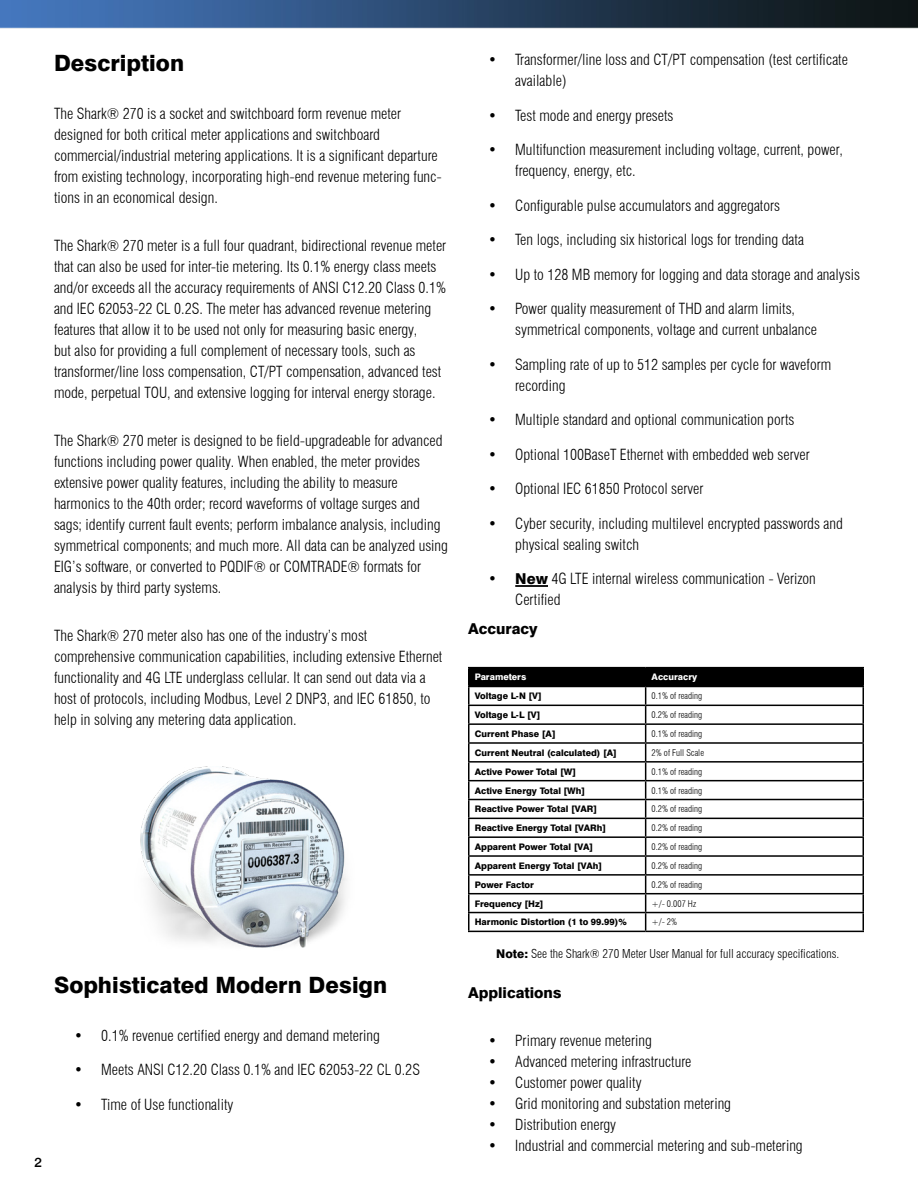
<style>
.page{position:relative;width:918px;height:1188px;background:#fff}
.page>*{position:absolute;margin:0;border:0;box-sizing:border-box;transform-origin:0 0}
.t1{font:800 22.5px "Swiss 721 BT";color:#000}
.t2{font:300 condensed 15px/21px "Swiss 721 BT";color:#000}
.t3{font:800 15px "Swiss 721 BT";color:#000}
.t4{font:500 13.5px "Swiss 721 BT";color:#000}
.t5{font:300 condensed 12px "Swiss 721 BT";color:#000}
.t6{font:800 9px "Swiss 721 BT";color:#000}
.t7{font:300 condensed 9px "Swiss 721 BT";color:#000}
.t8{font:800 9px "Swiss 721 BT";color:#fff}
.s1{font-weight:800;font-stretch:normal}
</style>
<div class="page">
<img style="left:0;top:0;width:918px;height:948px">
<h1 class="t1" style="left:54px;top:49px;width:132px">Description</h1>
<p class="t2" style="left:54px;top:103px;width:389px">The Shark® 270 is a socket and switchboard form revenue meter designed for both critical meter applications and switchboard commercial/industrial metering applications. It is a significant departure from existing technology, incorporating high-end revenue metering func&shy;tions in an economical design.</p>
<p class="t2" style="left:54px;top:235px;width:394px">The Shark® 270 meter is a full four quadrant, bidirectional revenue meter that can also be used for inter-tie metering. Its 0.1% energy class meets and/or exceeds all the accuracy requirements of ANSI C12.20 Class 0.1% and IEC 62053-22 CL 0.2S. The meter has advanced revenue metering features that allow it to be used not only for measuring basic energy,<br>but also for providing a full complement of necessary tools, such as transformer/line loss compensation, CT/PT compensation, advanced test mode, perpetual TOU, and extensive logging for interval energy storage.</p>
<p class="t2" style="left:54px;top:430px;width:396px">The Shark® 270 meter is designed to be field-upgradeable for advanced functions including power quality. When enabled, the meter provides extensive power quality features, including the ability to measure harmonics to the 40th order; record waveforms of voltage surges and sags; identify current fault events; perform imbalance analysis, including symmetrical components; and much more. All data can be analyzed using EIG’s software, or converted to PQDIF® or COMTRADE® formats for analysis by third party systems.</p>
<p class="t2" style="left:54px;top:625px;width:390px">The Shark® 270 meter also has one of the industry’s most comprehensive communication capabilities, including extensive Ethernet functionality and 4G LTE underglass cellular. It can send out data via a host of protocols, including Modbus, Level 2 DNP3, and IEC 61850, to help in solving any metering data application.</p>
<h1 class="t1" style="left:54px;top:971px;width:335px">Sophisticated Modern Design</h1>
<p class="t2" style="left:74px;top:1025px;width:307px">• 0.1% revenue certified energy and demand metering</p>
<p class="t2" style="left:74px;top:1059px;width:347px">• Meets ANSI C12.20 Class 0.1% and IEC 62053-22 CL 0.2S</p>
<p class="t2" style="left:74px;top:1094px;width:161px">• Time of Use functionality</p>
<p class="t4" style="left:35px;top:1154px;width:9px">2</p>
<p class="t2" style="left:515px;top:49px;width:334px;text-indent:-27px">• Transformer/line loss and CT/PT compensation (test certificate available)</p>
<p class="t2" style="left:488px;top:105px;width:187px">• Test mode and energy presets</p>
<p class="t2" style="left:515px;top:139px;width:329px;text-indent:-27px">• Multifunction measurement including voltage, current, power, frequency, energy, etc.</p>
<p class="t2" style="left:488px;top:195px;width:293px">• Configurable pulse accumulators and aggregators</p>
<p class="t2" style="left:488px;top:229px;width:317px">• Ten logs, including six historical logs for trending data</p>
<p class="t2" style="left:488px;top:264px;width:373px">• Up to 128 MB memory for logging and data storage and analysis</p>
<p class="t2" style="left:515px;top:298px;width:303px;text-indent:-27px">• Power quality measurement of THD and alarm limits, symmetrical components, voltage and current unbalance</p>
<p class="t2" style="left:515px;top:354px;width:317px;text-indent:-27px">• Sampling rate of up to 512 samples per cycle for waveform recording</p>
<p class="t2" style="left:488px;top:409px;width:308px">• Multiple standard and optional communication ports</p>
<p class="t2" style="left:488px;top:444px;width:323px">• Optional 100BaseT Ethernet with embedded web server</p>
<p class="t2" style="left:488px;top:478px;width:217px">• Optional IEC 61850 Protocol server</p>
<p class="t2" style="left:515px;top:513px;width:329px;text-indent:-27px">• Cyber security, including multilevel encrypted passwords and physical sealing switch</p>
<p class="t2" style="left:515px;top:568px;width:302px;text-indent:-27px"><span class="s1">• New</span> 4G LTE internal wireless communication - Verizon<br>Certified</p>
<p class="t3" style="left:468px;top:619px;width:71px">Accuracy</p>
<p class="t8" style="left:475px;top:672px;width:53px">Parameters</p>
<p class="t8" style="left:652px;top:672px;width:47px">Accuracry</p>
<p class="t6" style="left:475px;top:691px;width:69px">Voltage L-N [V]</p>
<p class="t7" style="left:652px;top:691px;width:52px">0.1% of reading</p>
<p class="t6" style="left:475px;top:709px;width:67px">Voltage L-L [V]</p>
<p class="t7" style="left:652px;top:709px;width:52px">0.2% of reading</p>
<p class="t6" style="left:475px;top:728px;width:82px">Current Phase [A]</p>
<p class="t7" style="left:652px;top:728px;width:52px">0.1% of reading</p>
<p class="t6" style="left:475px;top:747px;width:144px">Current Neutral (calculated) [A]</p>
<p class="t7" style="left:652px;top:747px;width:54px">2% of Full Scale</p>
<p class="t6" style="left:475px;top:766px;width:103px">Active Power Total [W]</p>
<p class="t7" style="left:652px;top:766px;width:52px">0.1% of reading</p>
<p class="t6" style="left:475px;top:785px;width:112px">Active Energy Total [Wh]</p>
<p class="t7" style="left:652px;top:785px;width:52px">0.1% of reading</p>
<p class="t6" style="left:475px;top:804px;width:124px">Reactive Power Total [VAR]</p>
<p class="t7" style="left:652px;top:804px;width:52px">0.2% of reading</p>
<p class="t6" style="left:475px;top:823px;width:133px">Reactive Energy Total [VARh]</p>
<p class="t7" style="left:652px;top:823px;width:52px">0.2% of reading</p>
<p class="t6" style="left:475px;top:841px;width:120px">Apparent Power Total [VA]</p>
<p class="t7" style="left:652px;top:841px;width:52px">0.2% of reading</p>
<p class="t6" style="left:475px;top:860px;width:129px">Apparent Energy Total [VAh]</p>
<p class="t7" style="left:652px;top:860px;width:52px">0.2% of reading</p>
<p class="t6" style="left:475px;top:879px;width:61px">Power Factor</p>
<p class="t7" style="left:652px;top:879px;width:52px">0.2% of reading</p>
<p class="t6" style="left:475px;top:898px;width:70px">Frequency [Hz]</p>
<p class="t7" style="left:652px;top:898px;width:46px">+/- 0.007 Hz</p>
<p class="t6" style="left:475px;top:917px;width:154px">Harmonic Distortion (1 to 99.99)%</p>
<p class="t7" style="left:652px;top:917px;width:27px">+/- 2%</p>
<p class="t5" style="left:496px;top:947px;width:344px"><span class="s1">Note:</span> See the Shark® 270 Meter User Manual for full accuracy specifications.</p>
<p class="t3" style="left:468px;top:983px;width:95px">Applications</p>
<p class="t2" style="left:488px;top:1030px;width:165px">• Primary revenue metering</p>
<p class="t2" style="left:488px;top:1051px;width:205px">• Advanced metering infrastructure</p>
<p class="t2" style="left:488px;top:1072px;width:155px">• Customer power quality</p>
<p class="t2" style="left:488px;top:1093px;width:244px">• Grid monitoring and substation metering</p>
<p class="t2" style="left:488px;top:1114px;width:129px">• Distribution energy</p>
<p class="t2" style="left:488px;top:1135px;width:316px">• Industrial and commercial metering and sub-metering</p>
</div>
